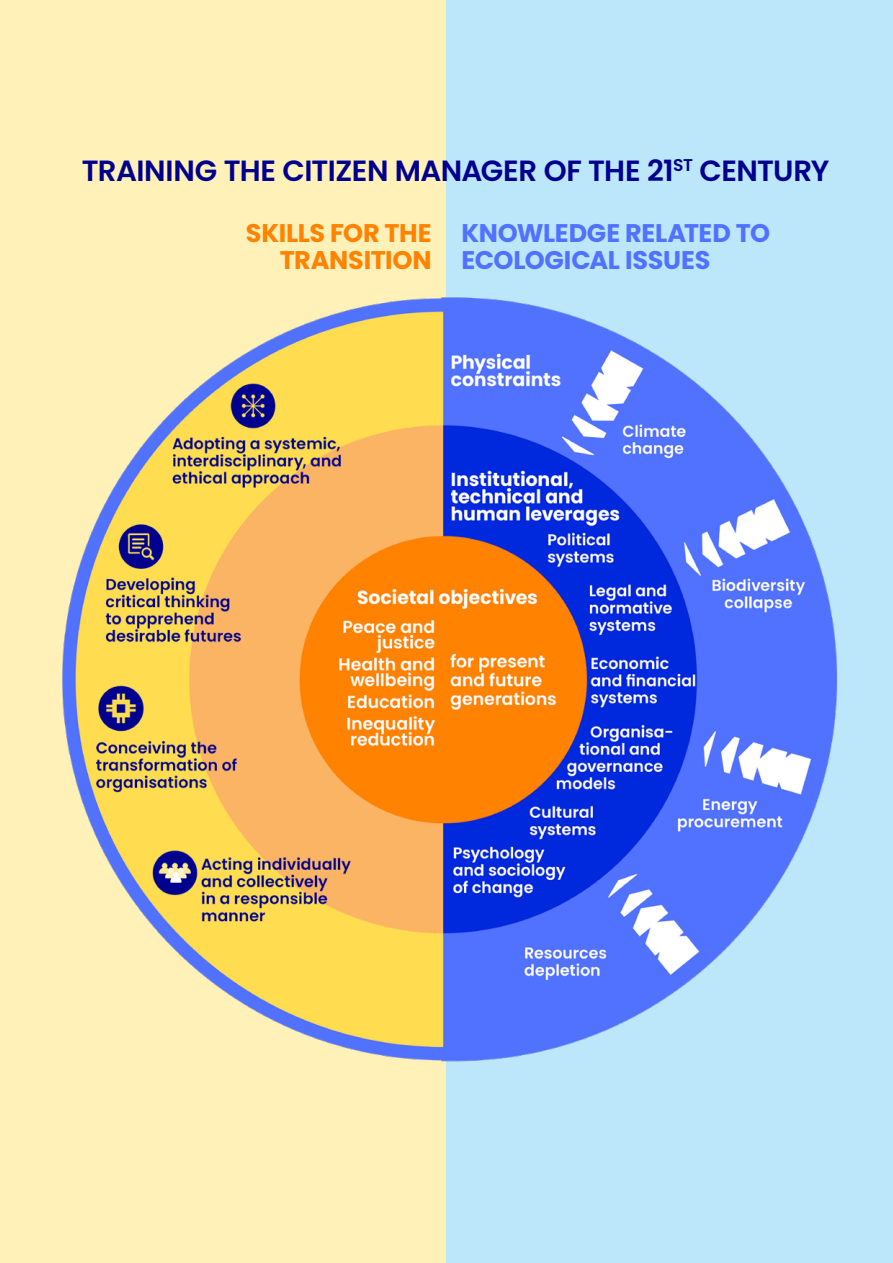
<style>
.page{position:relative;width:893px;height:1263px;background:#fff}
.page>*{position:absolute;margin:0;border:0;box-sizing:border-box;transform-origin:0 0}
.t1{font:600 29.25px "Poppins";letter-spacing:-.02em;color:#00008e}
.t2{font:700 25.5px/27px "Poppins";letter-spacing:-.01em;color:#5171ff}
.t3{font:700 25.5px/27px "Poppins";letter-spacing:-.01em;color:#ff8200;text-align:right}
</style>
<div class="page">
<div style="left:0;top:0;width:446px;height:1263px;background:#fff1b7"></div>
<div style="left:446px;top:0;width:447px;height:1263px;background:#bce6fa"></div>
<img style="left:62px;top:297px;width:776px;height:765px">
<p class="t1" style="left:82px;top:154px;width:749px">TRAINING THE CITIZEN MANAGER OF THE 21<sup>ST</sup> CENTURY</p>
<p class="t3" style="left:246px;top:220px;width:187px">SKILLS FOR THE<br>TRANSITION</p>
<p class="t2" style="left:461px;top:220px;width:310px">KNOWLEDGE RELATED TO<br>ECOLOGICAL ISSUES</p>
</div>
